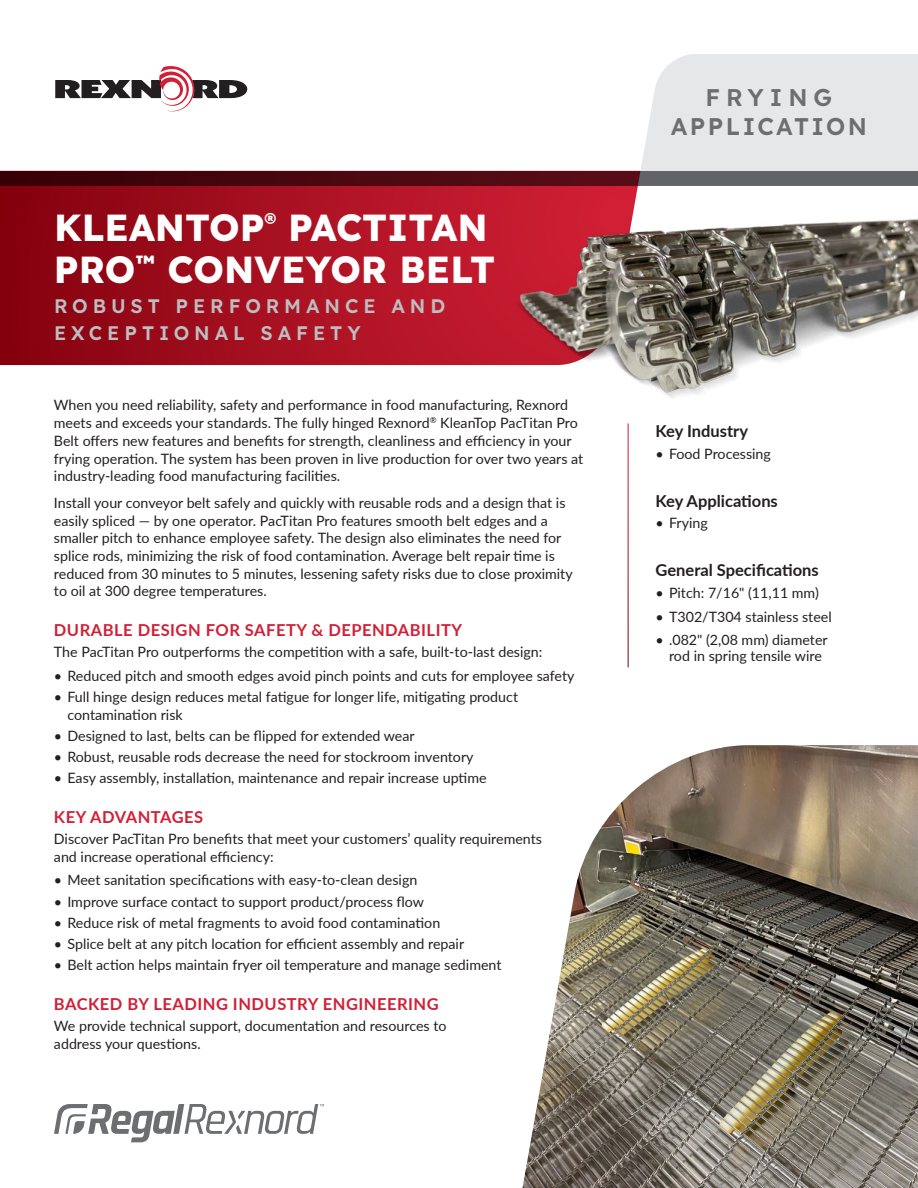
<style>
.page{position:relative;width:918px;height:1188px;background:#fff}
.page>*{position:absolute;margin:0;border:0;box-sizing:border-box;transform-origin:0 0}
.t1{font:700 37.5px/42px "Lexend";color:#fff}
.t2{font:600 24px/28.8px "Lexend";letter-spacing:.1em;color:#6d6e71;text-align:center}
.t3{font:600 19.5px/27px "Lexend";letter-spacing:.25em;color:#bcbec0}
.t4{font:700 16.5px "Lato";letter-spacing:.03em;color:#d31f36}
.t5{font:700 16.5px "Lato";color:#231f20}
.t6{font:14.25px/17.7px "Lato";color:#231f20}
</style>
<div class="page">
<img style="left:523px;top:745px;width:395px;height:443px">
<svg style="left:55px;top:66px;width:192px;height:46px"></svg>
<svg style="left:54px;top:1104px;width:270px;height:38px"></svg>
<div style="left:647px;top:54px;width:271px;height:78px;background:#e6e7e8"></div>
<svg style="left:0;top:185px;width:509px;height:180px;background:#a30e1e"></svg>
<svg style="left:0;top:171px;width:509px;height:14px;background:#45050c"></svg>
<img style="left:509px;top:132px;width:409px;height:356px">
<h1 class="t1" style="left:54px;top:204px;width:443px">KLEANTOP<sup>®</sup> PACTITAN<br>PRO<sup>™</sup> CONVEYOR BELT</h1>
<h3 class="t3" style="left:54px;top:291px;width:393px">ROBUST PERFORMANCE AND<br>EXCEPTIONAL SAFETY</h3>
<p class="t6" style="left:54px;top:396px;width:531px">When you need reliability, safety and performance in food manufacturing, Rexnord meets and exceeds your standards. The fully hinged Rexnord<sup>®</sup> KleanTop PacTitan Pro Belt offers new features and benefits for strength, cleanliness and efficiency in your frying operation. The system has been proven in live production for over two years at industry-leading food manufacturing facilities.</p>
<p class="t6" style="left:54px;top:493px;width:520px">Install your conveyor belt safely and quickly with reusable rods and a design that is easily spliced — by one operator. PacTitan Pro features smooth belt edges and a smaller pitch to enhance employee safety. The design also eliminates the need for splice rods, minimizing the risk of food contamination. Average belt repair time is reduced from 30 minutes to 5 minutes, lessening safety risks due to close proximity to oil at 300 degree temperatures.</p>
<p class="t4" style="left:54px;top:618px;width:410px">DURABLE DESIGN FOR SAFETY &amp; DEPENDABILITY</p>
<p class="t6" style="left:54px;top:643px;width:490px">The PacTitan Pro outperforms the competition with a safe, built-to-last design:</p>
<p class="t6" style="left:54px;top:666px;width:522px">• Reduced pitch and smooth edges avoid pinch points and cuts for employee safety</p>
<p class="t6" style="left:67px;top:687px;width:452px;text-indent:-13px">• Full hinge design reduces metal fatigue for longer life, mitigating product contamination risk</p>
<p class="t6" style="left:54px;top:726px;width:362px">• Designed to last, belts can be flipped for extended wear</p>
<p class="t6" style="left:54px;top:747px;width:421px">• Robust, reusable rods decrease the need for stockroom inventory</p>
<p class="t6" style="left:54px;top:769px;width:434px">• Easy assembly, installation, maintenance and repair increase uptime</p>
<p class="t4" style="left:54px;top:805px;width:151px">KEY ADVANTAGES</p>
<p class="t6" style="left:54px;top:830px;width:490px">Discover PacTitan Pro benefits that meet your customers’ quality requirements and increase operational efficiency:</p>
<p class="t6" style="left:54px;top:871px;width:365px">• Meet sanitation specifications with easy-to-clean design</p>
<p class="t6" style="left:54px;top:892px;width:372px">• Improve surface contact to support product/process flow</p>
<p class="t6" style="left:54px;top:913px;width:388px">• Reduce risk of metal fragments to avoid food contamination</p>
<p class="t6" style="left:54px;top:934px;width:412px">• Splice belt at any pitch location for efficient assembly and repair</p>
<p class="t6" style="left:54px;top:956px;width:449px">• Belt action helps maintain fryer oil temperature and manage sediment</p>
<p class="t4" style="left:54px;top:992px;width:386px">BACKED BY LEADING INDUSTRY ENGINEERING</p>
<p class="t6" style="left:54px;top:1017px;width:394px">We provide technical support, documentation and resources to address your questions.</p>
<h2 class="t2" style="left:671px;top:82px;width:198px">FRYING<br>APPLICATION</h2>
<p class="t5" style="left:656px;top:418px;width:94px">Key Industry</p>
<p class="t6" style="left:656px;top:444px;width:117px">• Food Processing</p>
<p class="t5" style="left:656px;top:488px;width:124px">Key Applications</p>
<p class="t6" style="left:656px;top:514px;width:54px">• Frying</p>
<p class="t5" style="left:656px;top:558px;width:165px">General Specifications</p>
<p class="t6" style="left:656px;top:584px;width:165px">• Pitch: 7/16" (11,11 mm)</p>
<p class="t6" style="left:656px;top:607px;width:178px">• T302/T304 stainless steel</p>
<p class="t6" style="left:656px;top:631px;width:174px;line-height:16.5px;text-align:center">• .082" (2,08 mm) diameter rod in spring tensile wire</p>
</div>
